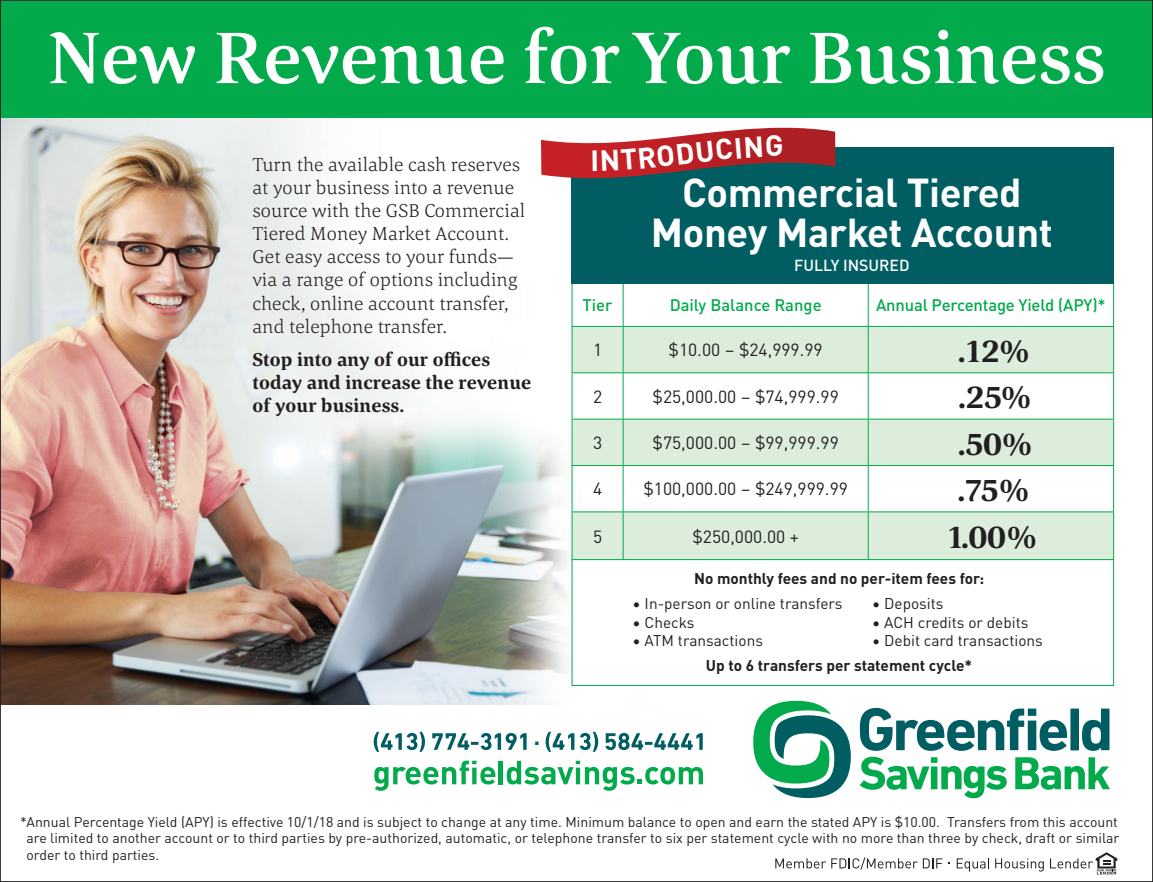
<style>
.page{position:relative;width:1153px;height:882px;background:#fff}
.page>*{position:absolute;margin:0;border:0;box-sizing:border-box;transform-origin:0 0}
.t1{font:500 75.25px "Corda";color:#fff}
.t2{font:700 39.9px/39.9px "DINOT";letter-spacing:-.01em;color:#fff;text-align:center}
.Rate{font:700 33.25px "Corda";letter-spacing:-.025em;color:#231f20}
.t3{font:700 24.32px "DIN Next LT Pro";color:#005e63}
.t4{font:300 19.25px/23.1px "Corda";letter-spacing:.01em;color:#231f20}
.t5{font:700 19.25px/23.1px "Corda";letter-spacing:.01em;color:#231f20}
.Rate-2{font:17.5px "DINOT";color:#231f20}
.Account{font:17.5px "DINOT";color:#231f20}
.Header_Rate{font:500 16.62px "DINOT";letter-spacing:-.01em;color:#03aa4b}
.Header_Account{font:500 16.62px "DINOT";color:#03aa4b}
.t6{font:500 15.75px "DINOT";color:#fff}
.t7{font:700 15.4px/24.8px "DINOT";color:#231f20}
.t8{font:15.4px "DINOT";color:#231f20}
.t9{font:14px/16.8px "DINOT";color:#231f20;text-align:justify}
.s1{font-weight:400}
</style>
<div class="page">
<img style="left:3px;top:117px;width:674px;height:587px">
<div style="left:0;top:1px;width:1152px;height:116px;background:#03aa4b"></div>
<div style="left:571px;top:563px;width:173px;height:127px;background:#fff"></div>
<svg style="left:572px;top:327px;width:541px;height:232px;fill:#dceddc"></svg>
<hr style="left:571px;top:282px;width:1px;height:44px;background:#03aa4b">
<hr style="left:622px;top:282px;width:1px;height:44px;background:#03aa4b">
<hr style="left:867px;top:282px;width:1px;height:44px;background:#03aa4b">
<hr style="left:1113px;top:282px;width:1px;height:44px;background:#03aa4b">
<hr style="left:622px;top:327px;width:1px;height:45px;background:#03aa4b">
<hr style="left:867px;top:327px;width:1px;height:45px;background:#03aa4b">
<hr style="left:1113px;top:327px;width:1px;height:45px;background:#03aa4b">
<hr style="left:571px;top:372px;width:52px;height:1px;background:#03aa4b">
<hr style="left:571px;top:373px;width:1px;height:46px;background:#03aa4b">
<hr style="left:623px;top:372px;width:245px;height:1px;background:#03aa4b">
<hr style="left:622px;top:373px;width:1px;height:46px;background:#03aa4b">
<hr style="left:868px;top:372px;width:245px;height:1px;background:#03aa4b">
<hr style="left:867px;top:373px;width:1px;height:46px;background:#03aa4b">
<hr style="left:1113px;top:373px;width:1px;height:46px;background:#03aa4b">
<hr style="left:571px;top:419px;width:52px;height:1px;background:#03aa4b">
<hr style="left:571px;top:419px;width:1px;height:46px;background:#03aa4b">
<hr style="left:623px;top:419px;width:245px;height:1px;background:#03aa4b">
<hr style="left:622px;top:419px;width:1px;height:46px;background:#03aa4b">
<hr style="left:868px;top:419px;width:245px;height:1px;background:#03aa4b">
<hr style="left:867px;top:419px;width:1px;height:46px;background:#03aa4b">
<hr style="left:1113px;top:419px;width:1px;height:46px;background:#03aa4b">
<hr style="left:623px;top:465px;width:245px;height:1px;background:#03aa4b">
<hr style="left:571px;top:465px;width:52px;height:1px;background:#03aa4b">
<hr style="left:571px;top:466px;width:1px;height:46px;background:#03aa4b">
<hr style="left:622px;top:466px;width:1px;height:46px;background:#03aa4b">
<hr style="left:868px;top:465px;width:245px;height:1px;background:#03aa4b">
<hr style="left:867px;top:466px;width:1px;height:46px;background:#03aa4b">
<hr style="left:1113px;top:466px;width:1px;height:46px;background:#03aa4b">
<hr style="left:571px;top:512px;width:52px;height:1px;background:#03aa4b">
<hr style="left:571px;top:512px;width:1px;height:48px;background:#03aa4b">
<hr style="left:623px;top:512px;width:245px;height:1px;background:#03aa4b">
<hr style="left:622px;top:512px;width:1px;height:48px;background:#03aa4b">
<hr style="left:868px;top:512px;width:245px;height:1px;background:#03aa4b">
<hr style="left:867px;top:512px;width:1px;height:48px;background:#03aa4b">
<hr style="left:1113px;top:512px;width:1px;height:48px;background:#03aa4b">
<hr style="left:571px;top:327px;width:1px;height:45px;background:#03aa4b">
<hr style="left:571px;top:326px;width:52px;height:1px;background:#03aa4b">
<hr style="left:623px;top:326px;width:245px;height:1px;background:#03aa4b">
<hr style="left:868px;top:326px;width:245px;height:1px;background:#03aa4b">
<div style="left:571px;top:559px;width:542px;height:127px;background:#fff;border:1px solid #03aa4b"></div>
<div style="left:571px;top:148px;width:542px;height:136px;background:#005e63"></div>
<svg style="left:753px;top:701px;width:97px;height:97px"></svg>
<svg style="left:860px;top:757px;width:146px;height:41px"></svg>
<svg style="left:1015px;top:757px;width:94px;height:33px"></svg>
<svg style="left:859px;top:708px;width:165px;height:43px"></svg>
<div style="left:1027px;top:709px;width:9px;height:7px;background:#005e63"></div>
<div style="left:1027px;top:721px;width:9px;height:29px;background:#005e63"></div>
<svg style="left:1039px;top:720px;width:28px;height:31px"></svg>
<svg style="left:1082px;top:709px;width:27px;height:42px"></svg>
<div style="left:1070px;top:709px;width:8px;height:41px;background:#005e63"></div>
<svg style="left:374px;top:732px;width:51px;height:20px"></svg>
<svg style="left:432px;top:733px;width:94px;height:17px"></svg>
<svg style="left:545px;top:732px;width:29px;height:20px"></svg>
<svg style="left:580px;top:732px;width:18px;height:20px"></svg>
<svg style="left:605px;top:733px;width:97px;height:17px"></svg>
<svg style="left:374px;top:761px;width:121px;height:30px"></svg>
<hr style="left:498px;top:761px;width:4px;height:23px;background:#03aa4b">
<svg style="left:506px;top:761px;width:197px;height:30px"></svg>
<svg style="left:775px;top:857px;width:167px;height:12px"></svg>
<svg style="left:956px;top:858px;width:30px;height:14px"></svg>
<svg style="left:995px;top:858px;width:48px;height:14px"></svg>
<svg style="left:1050px;top:852px;width:67px;height:22px"></svg>
<svg style="left:541px;top:128px;width:294px;height:54px"></svg>
<h1 class="t1" style="left:48px;top:8px;width:1059px">New Revenue for Your Business</h1>
<h2 class="t4" style="left:252px;top:152px;width:274px">Turn the available cash reserves at your business into a revenue source with the GSB Commercial<br>Tiered Money Market Account.<br>Get easy access to your funds— via a range of options including check, online account transfer, and telephone transfer.</h2>
<h2 class="t5" style="left:252px;top:348px;width:280px">Stop into any of our offices today and increase the revenue of your business.</h2>
<p class="t3" style="left:534px;top:722px;width:8px">.</p>
<h3 class="t2" style="left:650px;top:169px;width:403px">Commercial Tiered<br>Money Market Account</h3>
<h3 class="t6" style="left:794px;top:253px;width:117px">FULLY INSURED</h3>
<p class="Header_Account" style="left:582px;top:292px;width:31px">Tier</p>
<p class="Header_Account" style="left:669px;top:292px;width:153px">Daily Balance Range</p>
<p class="Header_Rate" style="left:876px;top:292px;width:231px">Annual Percentage Yield (APY)*</p>
<p class="Account" style="left:593px;top:337px;width:11px">1</p>
<p class="Rate-2" style="left:668px;top:337px;width:156px">$10.00 – $24,999.99</p>
<p class="Rate" style="left:957px;top:329px;width:73px">.12%</p>
<p class="Account" style="left:593px;top:383px;width:11px">2</p>
<p class="Rate-2" style="left:652px;top:383px;width:188px">$25,000.00 – $74,999.99</p>
<p class="Rate" style="left:957px;top:375px;width:74px">.25%</p>
<p class="Account" style="left:593px;top:429px;width:11px">3</p>
<p class="Rate-2" style="left:652px;top:429px;width:188px">$75,000.00 – $99,999.99</p>
<p class="Rate" style="left:957px;top:422px;width:76px">.50%</p>
<p class="Account" style="left:593px;top:476px;width:11px">4</p>
<p class="Rate-2" style="left:643px;top:476px;width:206px">$100,000.00 – $249,999.99</p>
<p class="Rate" style="left:957px;top:468px;width:73px">.75%</p>
<p class="Account" style="left:593px;top:523px;width:11px">5</p>
<p class="Rate-2" style="left:692px;top:523px;width:108px">$250,000.00 +</p>
<p class="Rate" style="left:946px;top:515px;width:91px">1.00%</p>
<p class="t7" style="left:694px;top:565px;width:291px">No monthly fees and no per-item fees for:</p>
<p class="t8" style="left:632px;top:592px;width:211px">• In-person or online transfers</p>
<p class="t8" style="left:872px;top:592px;width:73px">• Deposits</p>
<p class="t8" style="left:632px;top:610px;width:63px">• Checks</p>
<p class="t8" style="left:872px;top:610px;width:158px">• ACH credits or debits</p>
<p class="t8" style="left:632px;top:629px;width:132px">• ATM transactions</p>
<p class="t7" style="left:706px;top:627px;width:338px;text-indent:166px"><span class="s1">• Debit card transactions<br></span>Up to 6 transfers per statement cycle*</p>
<p class="t9" style="left:27px;top:812px;width:1094px;text-indent:-6px">*Annual Percentage Yield (APY) is effective 10/1/18 and is subject to change at any time. Minimum balance to open and earn the stated APY is $10.00. Transfers from this account are limited to another account or to third parties by pre-authorized, automatic, or telephone transfer to six per statement cycle with no more than three by check, draft or similar order to third parties.</p>
</div>
